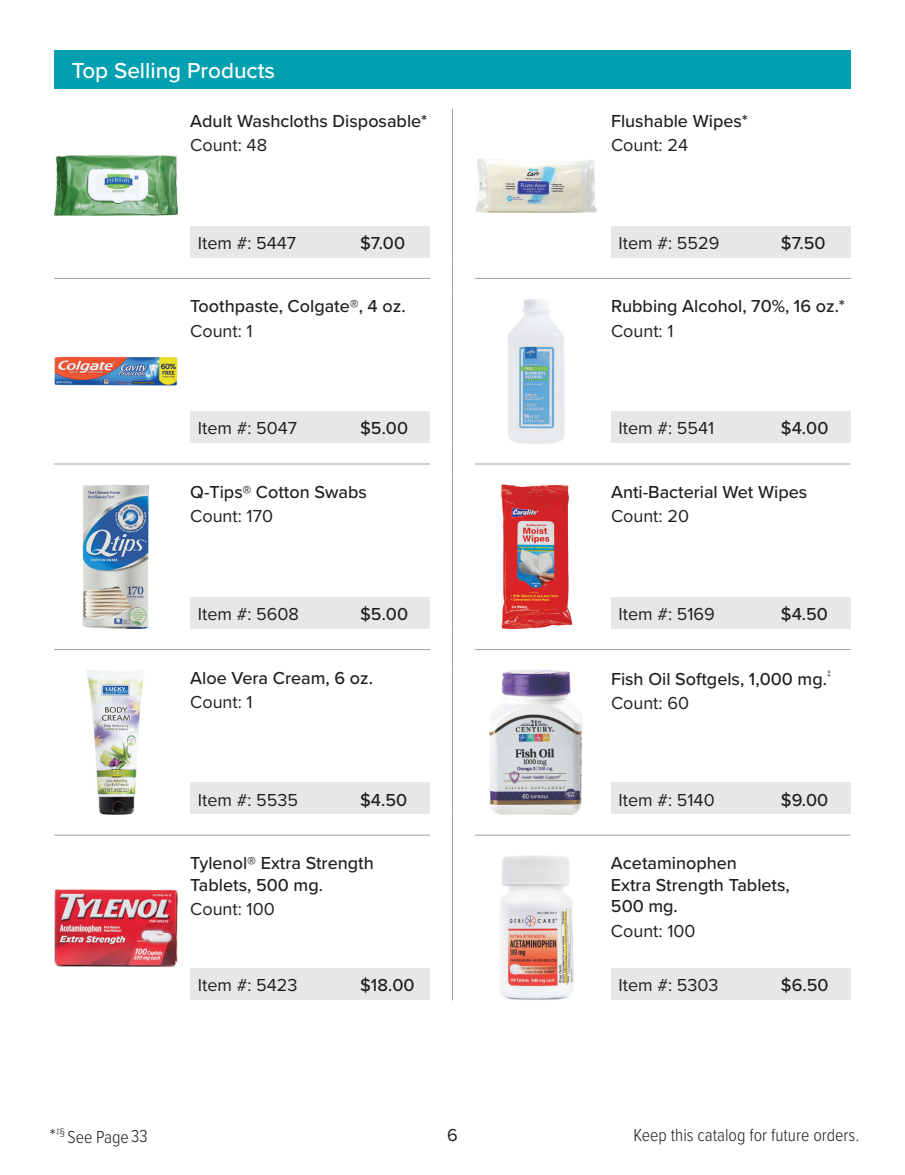
<style>
.page{position:relative;width:905px;height:1175px;background:#fff}
.page>*{position:absolute;margin:0;border:0;box-sizing:border-box;transform-origin:0 0}
.t1{font:500 22.5px "Proxima Nova";color:#fff}
.t2{font:500 18px/24.2px "Proxima Nova";color:#231f20}
.t3{font:18px "Proxima Nova";color:#231f20}
.t4{font:300 18px "Proxima Nova Cond";color:#231f20}
.s1{font-weight:400}
.s2{font-family:"Proxima Nova";font-size:19.5px}
</style>
<div class="page">
<hr style="left:452px;top:258px;width:1px;height:36px;background:#9d9fa2">
<hr style="left:452px;top:109px;width:1px;height:149px;background:#9d9fa2">
<div style="left:190px;top:226px;width:240px;height:31px;background:#e6e7e9"></div>
<hr style="left:54px;top:278px;width:376px;height:1px;background:#9d9fa2">
<hr style="left:475px;top:278px;width:375px;height:1px;background:#9d9fa2">
<div style="left:611px;top:226px;width:239px;height:31px;background:#e6e7e9"></div>
<hr style="left:452px;top:294px;width:1px;height:149px;background:#9d9fa2">
<hr style="left:452px;top:443px;width:1px;height:37px;background:#9d9fa2">
<div style="left:190px;top:412px;width:240px;height:31px;background:#e6e7e9"></div>
<hr style="left:54px;top:464px;width:376px;height:1px;background:#9d9fa2">
<hr style="left:475px;top:464px;width:375px;height:1px;background:#9d9fa2">
<div style="left:611px;top:412px;width:239px;height:31px;background:#e6e7e9"></div>
<hr style="left:452px;top:480px;width:1px;height:149px;background:#9d9fa2">
<hr style="left:452px;top:629px;width:1px;height:36px;background:#9d9fa2">
<div style="left:190px;top:597px;width:240px;height:31px;background:#e6e7e9"></div>
<hr style="left:54px;top:649px;width:376px;height:1px;background:#9d9fa2">
<hr style="left:475px;top:649px;width:375px;height:1px;background:#9d9fa2">
<div style="left:611px;top:597px;width:239px;height:31px;background:#e6e7e9"></div>
<hr style="left:452px;top:665px;width:1px;height:149px;background:#9d9fa2">
<hr style="left:452px;top:814px;width:1px;height:37px;background:#9d9fa2">
<div style="left:190px;top:783px;width:240px;height:31px;background:#e6e7e9"></div>
<hr style="left:54px;top:835px;width:376px;height:1px;background:#9d9fa2">
<hr style="left:475px;top:835px;width:375px;height:1px;background:#9d9fa2">
<div style="left:611px;top:783px;width:239px;height:31px;background:#e6e7e9"></div>
<hr style="left:452px;top:851px;width:1px;height:149px;background:#9d9fa2">
<div style="left:190px;top:968px;width:240px;height:31px;background:#e6e7e9"></div>
<div style="left:611px;top:968px;width:239px;height:31px;background:#e6e7e9"></div>
<div style="left:54px;top:50px;width:796px;height:39px;background:#00a0b0"></div>
<img style="left:54px;top:155px;width:123px;height:61px">
<img style="left:54px;top:356px;width:123px;height:29px">
<img style="left:82px;top:484px;width:67px;height:145px">
<img style="left:87px;top:670px;width:57px;height:144px">
<img style="left:54px;top:889px;width:123px;height:77px">
<img style="left:475px;top:159px;width:122px;height:53px">
<img style="left:508px;top:299px;width:57px;height:144px">
<img style="left:501px;top:484px;width:70px;height:145px">
<img style="left:490px;top:670px;width:93px;height:144px">
<img style="left:499px;top:855px;width:75px;height:145px">
<h2 class="t1" style="left:72px;top:54px;width:205px">Top Selling Products</h2>
<p class="t2" style="left:190px;top:108px;width:238px">Adult Washcloths Disposable*<br><span class="s1">Count: 48</span></p>
<p class="t2" style="left:611px;top:108px;width:138px">Flushable Wipes*<br><span class="s1">Count: 24</span></p>
<p class="t3" style="left:198px;top:229px;width:100px">Item #: 5447</p>
<p class="t2" style="left:360px;top:230px;width:46px">$7.00</p>
<p class="t3" style="left:618px;top:229px;width:102px">Item #: 5529</p>
<p class="t2" style="left:781px;top:230px;width:46px">$7.50</p>
<p class="t2" style="left:190px;top:294px;width:217px">Toothpaste, Colgate®, 4 oz.<br><span class="s1">Count: 1</span></p>
<p class="t2" style="left:611px;top:294px;width:235px">Rubbing Alcohol, 70%, 16 oz.*<br><span class="s1">Count: 1</span></p>
<p class="t3" style="left:198px;top:415px;width:101px">Item #: 5047</p>
<p class="t2" style="left:360px;top:416px;width:49px">$5.00</p>
<p class="t3" style="left:618px;top:415px;width:97px">Item #: 5541</p>
<p class="t2" style="left:781px;top:416px;width:49px">$4.00</p>
<p class="t2" style="left:190px;top:479px;width:178px">Q-Tips® Cotton Swabs<br><span class="s1">Count: 170</span></p>
<p class="t2" style="left:611px;top:479px;width:198px">Anti-Bacterial Wet Wipes<br><span class="s1">Count: 20</span></p>
<p class="t3" style="left:198px;top:600px;width:103px">Item #: 5608</p>
<p class="t2" style="left:360px;top:601px;width:49px">$5.00</p>
<p class="t3" style="left:618px;top:600px;width:98px">Item #: 5169</p>
<p class="t2" style="left:781px;top:601px;width:49px">$4.50</p>
<p class="t2" style="left:190px;top:665px;width:184px">Aloe Vera Cream, 6 oz.<br><span class="s1">Count: 1</span></p>
<p class="t2" style="left:611px;top:666px;width:221px">Fish Oil Softgels, 1,000 mg.<sup>‡<br></sup><span class="s1">Count: 60</span></p>
<p class="t3" style="left:198px;top:786px;width:102px">Item #: 5535</p>
<p class="t2" style="left:360px;top:787px;width:49px">$4.50</p>
<p class="t3" style="left:618px;top:786px;width:98px">Item #: 5140</p>
<p class="t2" style="left:781px;top:787px;width:49px">$9.00</p>
<p class="t2" style="left:190px;top:851px;width:185px;line-height:21.6px">Tylenol® Extra Strength<br>Tablets, 500 mg.</p>
<p class="t3" style="left:190px;top:895px;width:86px">Count: 100</p>
<p class="t2" style="left:611px;top:851px;width:180px;line-height:21.6px">Acetaminophen<br>Extra Strength Tablets,<br>500 mg.</p>
<p class="t3" style="left:611px;top:917px;width:86px">Count: 100</p>
<p class="t3" style="left:198px;top:971px;width:101px">Item #: 5423</p>
<p class="t2" style="left:360px;top:972px;width:56px">$18.00</p>
<p class="t3" style="left:618px;top:971px;width:101px">Item #: 5303</p>
<p class="t2" style="left:781px;top:972px;width:49px">$6.50</p>
<p class="t4" style="left:50px;top:1123px;width:100px"><span class="s2">*</span><sup>‡§</sup> See Page 33</p>
<p class="t3" style="left:447px;top:1121px;width:12px">6</p>
<p class="t4" style="left:633px;top:1121px;width:227px">Keep this catalog for future orders.</p>
</div>
